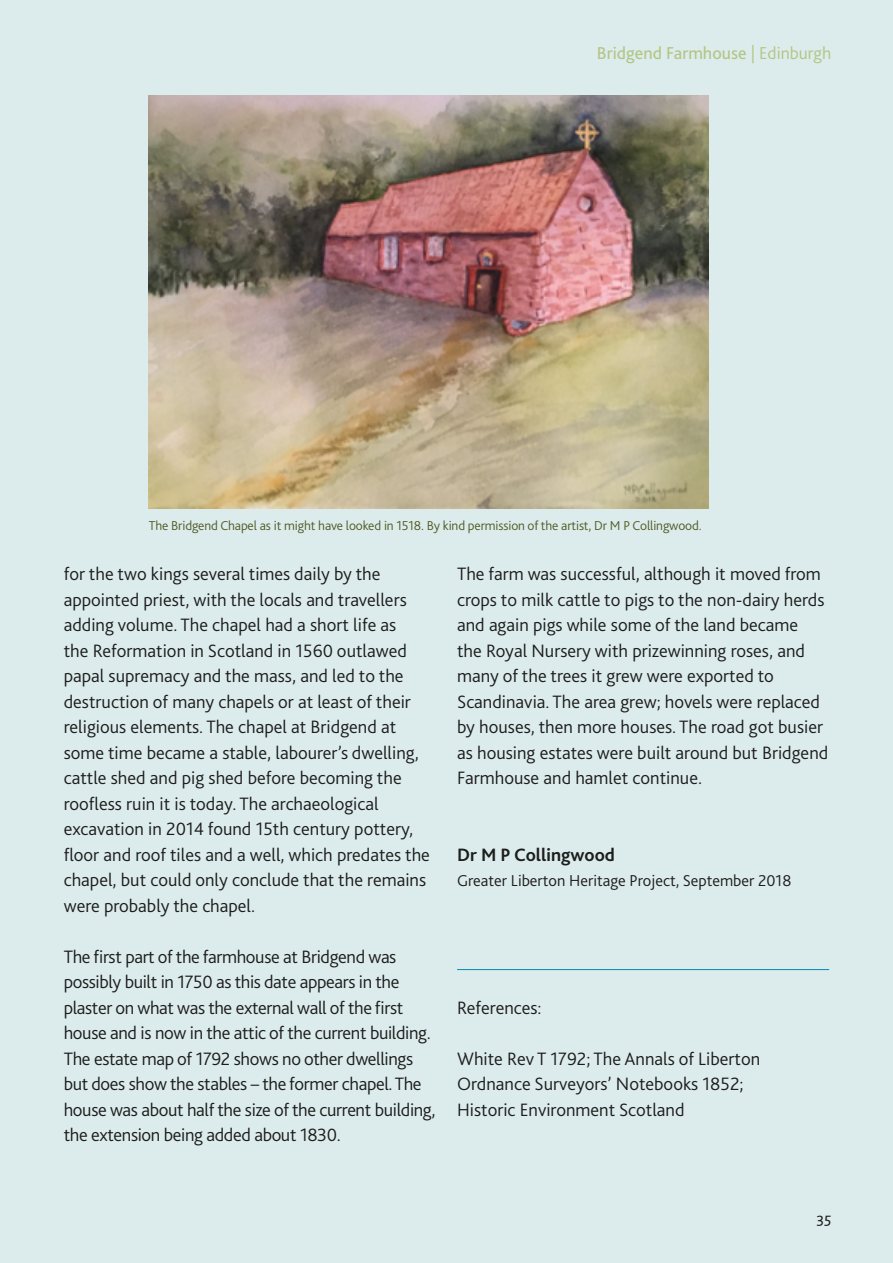
<style>
.page{position:relative;width:893px;height:1263px;background:#dceced}
.page>*{position:absolute;margin:0;border:0;box-sizing:border-box;transform-origin:0 0}
.t1{font:300 18.75px/25.5px "Bliss 2";color:#1d1d1b}
.t2{font:300 18.75px/25.5px "Bliss 2";letter-spacing:-.02em;color:#1d1d1b}
.t3{font:700 18.75px "Bliss 2";color:#1d1d1b}
.t4{font:18px "Bliss 2";color:#b3c582}
.t5{font:300 16.5px "Bliss 2";color:#1d1d1b}
.t6{font:15px "Bliss 2";color:#1d1d1b}
.t7{font:300 13.5px "Bliss 2";letter-spacing:-.01em;color:#525b25}
.s1{font-weight:300}
</style>
<div class="page">
<img style="left:149px;top:96px;width:559px;height:412px">
<hr style="left:457px;top:969px;width:372px;height:1px;background:#008db7">
<p class="t4" style="left:597px;top:42px;width:236px">Bridgend Farmhouse <span class="s1">| Edinburgh</span></p>
<p class="t7" style="left:149px;top:517px;width:554px">The Bridgend Chapel as it might have looked in 1518. By kind permission of the artist, Dr M P Collingwood.</p>
<p class="t1" style="left:64px;top:561px;width:368px">for the two kings several times daily by the appointed priest, with the locals and travellers adding volume. The chapel had a short life as<br>the Reformation in Scotland in 1560 outlawed papal supremacy and the mass, and led to the destruction of many chapels or at least of their religious elements. The chapel at Bridgend at some time became a stable, labourer’s dwelling, cattle shed and pig shed before becoming the roofless ruin it is today. The archaeological excavation in 2014 found 15th century pottery, floor and roof tiles and a well, which predates the chapel, but could only conclude that the remains were probably the chapel.</p>
<p class="t2" style="left:64px;top:943px;width:373px">The first part of the farmhouse at Bridgend was possibly built in 1750 as this date appears in the plaster on what was the external wall of the first house and is now in the attic of the current building.<br>The estate map of 1792 shows no other dwellings but does show the stables – the former chapel. The house was about half the size of the current building, the extension being added about 1830.</p>
<p class="t1" style="left:457px;top:561px;width:373px">The farm was successful, although it moved from crops to milk cattle to pigs to the non-dairy herds and again pigs while some of the land became<br>the Royal Nursery with prizewinning roses, and many of the trees it grew were exported to Scandinavia. The area grew; hovels were replaced by houses, then more houses. The road got busier as housing estates were built around but Bridgend Farmhouse and hamlet continue.</p>
<p class="t3" style="left:457px;top:843px;width:159px">Dr M P Collingwood</p>
<p class="t5" style="left:457px;top:871px;width:336px">Greater Liberton Heritage Project, September 2018</p>
<p class="t1" style="left:457px;top:994px;width:86px">References:</p>
<p class="t1" style="left:457px;top:1045px;width:305px">White Rev T 1792; The Annals of Liberton<br>Ordnance Surveyors’ Notebooks 1852;<br>Historic Environment Scotland</p>
<p class="t6" style="left:817px;top:1209px;width:16px">35</p>
</div>
